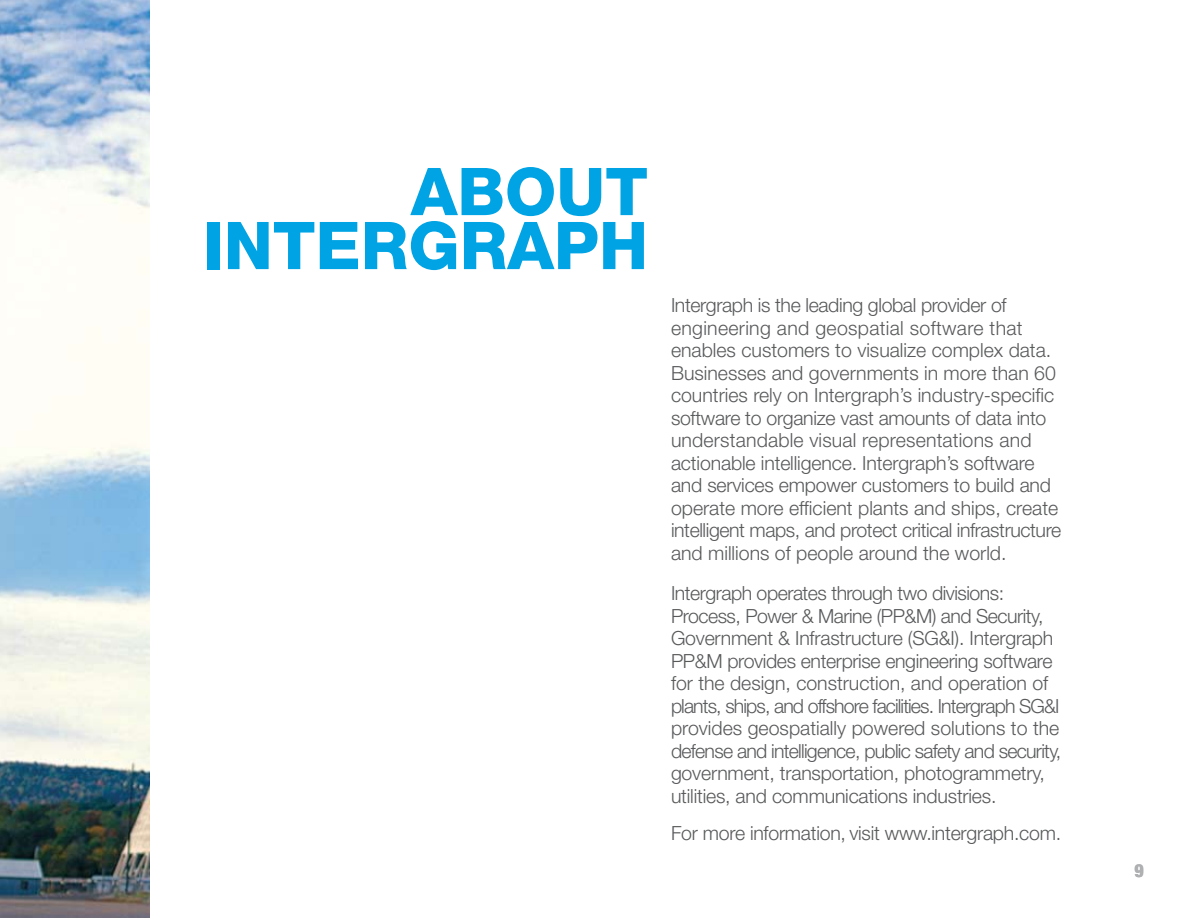
<style>
.page{position:relative;width:1188px;height:918px;background:#fff}
.page>*{position:absolute;margin:0;border:0;box-sizing:border-box;transform-origin:0 0}
.t1{font:800 66px/54px "Helvetica Neue LT Std";color:#00a4e4}
.t2{font:300 19.5px/22.5px "Helvetica Neue LT Std";letter-spacing:-.01em;color:#58595b}
.t3{font:800 condensed 18px "Helvetica Neue LT Std";color:#aeb0b2}
</style>
<div class="page">
<img style="left:0;top:0;width:150px;height:918px">
<h1 class="t1" style="left:203px;top:164px;width:446px;text-indent:208px">ABOUT<br>INTERGRAPH</h1>
<p class="t2" style="left:671px;top:293px;width:392px">Intergraph is the leading global provider of engineering and geospatial software that enables customers to visualize complex data.<br>Businesses and governments in more than 60 countries rely on Intergraph’s industry-specific software to organize vast amounts of data into understandable visual representations and actionable intelligence. Intergraph’s software and services empower customers to build and operate more efficient plants and ships, create intelligent maps, and protect critical infrastructure and millions of people around the world.</p>
<p class="t2" style="left:671px;top:581px;width:392px">Intergraph operates through two divisions:<br>Process, Power &amp; Marine (PP&amp;M) and Security, Government &amp; Infrastructure (SG&amp;I). Intergraph PP&amp;M provides enterprise engineering software for the design, construction, and operation of plants, ships, and offshore facilities. Intergraph SG&amp;I provides geospatially powered solutions to the defense and intelligence, public safety and security, government, transportation, photogrammetry, utilities, and communications industries.</p>
<p class="t2" style="left:671px;top:821px;width:392px">For more information, visit www.intergraph.com.</p>
<p class="t3" style="left:1134px;top:859px;width:11px">9</p>
</div>
